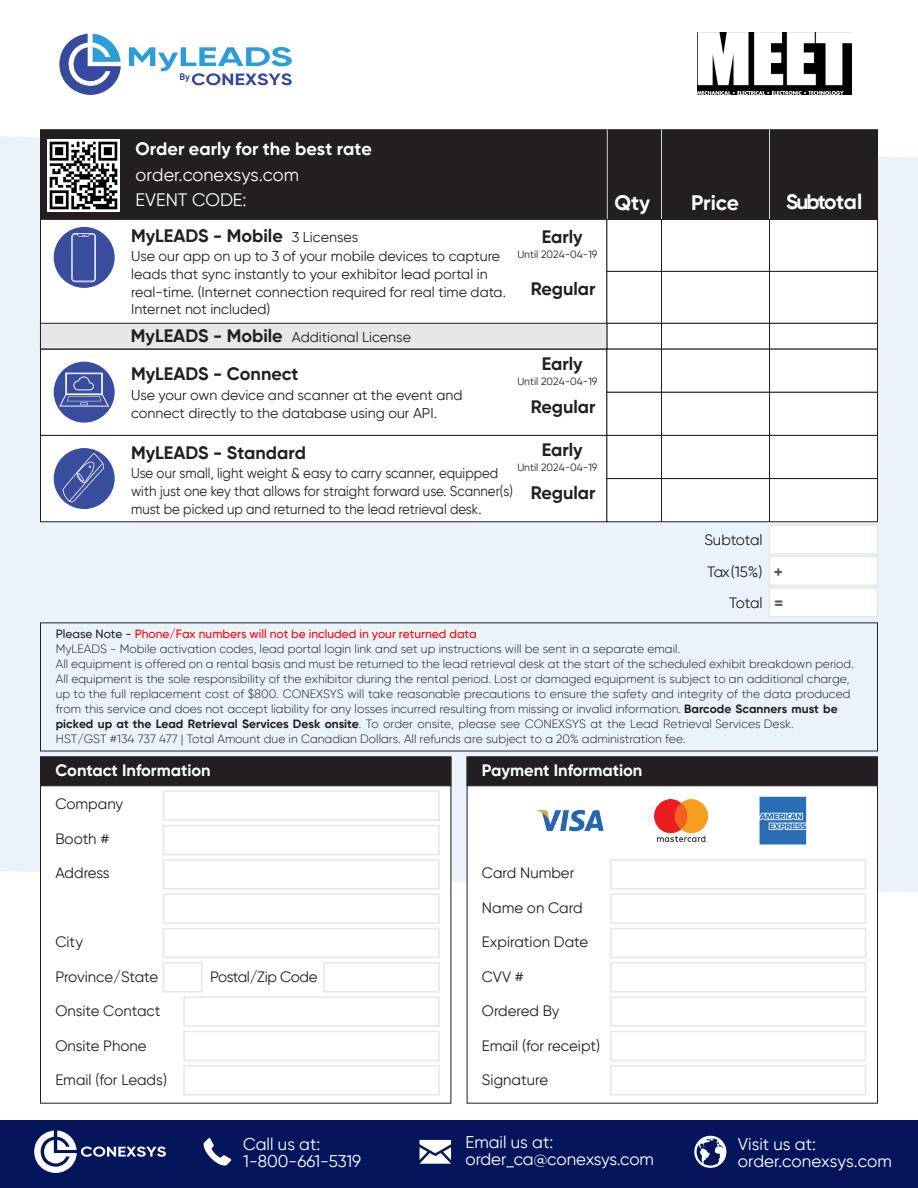
<style>
.page{position:relative;width:918px;height:1188px;background:#fff}
.page>*{position:absolute;margin:0;border:0;box-sizing:border-box;transform-origin:0 0}
.t1{font:700 21px "Gilroy";letter-spacing:-.01em;color:#fff}
.t2{font:700 21px "Gilroy";letter-spacing:-.09em;color:#fff}
.t3{font:700 18px "Gilroy";color:#231f20}
.t4{font:18px/25.5px "Gilroy";color:#fff}
.t5{font:700 18px "Gilroy";color:#fff}
.t6{font:16.95px/17px "Gilroy";color:#fff}
.t7{font:700 16.5px "Gilroy";color:#fff}
.t8{font:700 16.5px/31.5px "Gilroy";color:#57585a}
.t9{font:15px/31.5px "Gilroy";color:#231f20;text-align:right}
.t10{font:15px "Gilroy";letter-spacing:-.025em;color:#231f20}
.t11{font:14.25px/17.5px "Gilroy";color:#231f20}
.t12{font:14.25px/18px "Gilroy";color:#231f20;scale:.93 1}
.t13{font:300 12px/15px "Gilroy";color:#231f20}
.t14{font:10.5px "Gilroy";color:#231f20}
.s1{font-weight:400;font-size:14.25px}
.s2{font-weight:700;font-size:18px}
.s3{font-weight:500}
.s4{font-weight:500;color:#f00}
.s5{font-weight:700}
</style>
<div class="page">
<div style="left:0;top:136px;width:918px;height:757px;background:#eaf3fa"></div>
<div style="left:40px;top:757px;width:411px;height:347px;background:#fff;border:1px solid #231f20"></div>
<svg style="left:59px;top:34px;width:62px;height:61px"></svg>
<svg style="left:129px;top:47px;width:163px;height:39px"></svg>
<div style="left:0;top:1120px;width:918px;height:68px;background:#05155c"></div>
<svg style="left:420px;top:1140px;width:31px;height:24px"></svg>
<svg style="left:694px;top:1136px;width:32px;height:32px"></svg>
<svg style="left:204px;top:1138px;width:27px;height:28px"></svg>
<svg style="left:34px;top:1130px;width:132px;height:43px"></svg>
<div style="left:40px;top:129px;width:838px;height:91px;background:#231f20;border:1px solid #231f20"></div>
<div style="left:40px;top:435px;width:567px;height:87px;background:#fff;border:1px solid #231f20"></div>
<div style="left:40px;top:349px;width:567px;height:87px;background:#fff;border:1px solid #231f20"></div>
<div style="left:40px;top:219px;width:567px;height:130px;background:#fff;border:1px solid #231f20"></div>
<div style="left:607px;top:478px;width:271px;height:44px;background:#fff;border:1px solid #231f20"></div>
<div style="left:607px;top:435px;width:271px;height:44px;background:#fff;border:1px solid #231f20"></div>
<div style="left:607px;top:392px;width:271px;height:44px;background:#fff;border:1px solid #231f20"></div>
<div style="left:607px;top:349px;width:271px;height:44px;background:#fff;border:1px solid #231f20"></div>
<div style="left:607px;top:323px;width:271px;height:26px;background:#fff"></div>
<div style="left:40px;top:323px;width:567px;height:26px;background:#e6e7e9;border:1px solid #231f20"></div>
<div style="left:607px;top:271px;width:271px;height:53px;background:#fff;border:1px solid #231f20"></div>
<div style="left:607px;top:219px;width:271px;height:53px;background:#fff;border:1px solid #231f20"></div>
<div style="left:40px;top:757px;width:411px;height:29px;background:#231f20;border:1px solid #231f20"></div>
<div style="left:163px;top:790px;width:277px;height:31px;background:#fff;border:2px solid #e6e7e9"></div>
<div style="left:163px;top:825px;width:277px;height:30px;background:#fff;border:2px solid #e6e7e9"></div>
<div style="left:163px;top:859px;width:277px;height:31px;background:#fff;border:2px solid #e6e7e9"></div>
<div style="left:163px;top:893px;width:277px;height:31px;background:#fff;border:2px solid #e6e7e9"></div>
<div style="left:163px;top:928px;width:277px;height:30px;background:#fff;border:2px solid #e6e7e9"></div>
<div style="left:163px;top:962px;width:40px;height:31px;background:#fff;border:2px solid #e6e7e9"></div>
<div style="left:183px;top:996px;width:257px;height:31px;background:#fff;border:2px solid #e6e7e9"></div>
<div style="left:183px;top:1031px;width:257px;height:30px;background:#fff;border:2px solid #e6e7e9"></div>
<div style="left:183px;top:1065px;width:257px;height:31px;background:#fff;border:2px solid #e6e7e9"></div>
<div style="left:467px;top:757px;width:411px;height:347px;background:#fff;border:1px solid #231f20"></div>
<div style="left:467px;top:757px;width:411px;height:29px;background:#231f20;border:1px solid #231f20"></div>
<div style="left:610px;top:859px;width:256px;height:31px;background:#fff;border:2px solid #e6e7e9"></div>
<div style="left:610px;top:893px;width:256px;height:31px;background:#fff;border:2px solid #e6e7e9"></div>
<div style="left:610px;top:928px;width:256px;height:30px;background:#fff;border:2px solid #e6e7e9"></div>
<div style="left:610px;top:962px;width:256px;height:31px;background:#fff;border:2px solid #e6e7e9"></div>
<div style="left:610px;top:996px;width:256px;height:31px;background:#fff;border:2px solid #e6e7e9"></div>
<div style="left:610px;top:1031px;width:256px;height:30px;background:#fff;border:2px solid #e6e7e9"></div>
<div style="left:610px;top:1065px;width:256px;height:31px;background:#fff;border:2px solid #e6e7e9"></div>
<img style="left:759px;top:797px;width:48px;height:47px">
<img style="left:654px;top:800px;width:54px;height:41px">
<img style="left:531px;top:784px;width:78px;height:48px">
<hr style="left:769px;top:129px;width:1px;height:90px;background:#d1d2d4">
<hr style="left:661px;top:129px;width:1px;height:90px;background:#d1d2d4">
<hr style="left:607px;top:129px;width:1px;height:90px;background:#d1d2d4">
<hr style="left:769px;top:219px;width:1px;height:303px;background:#231f20">
<hr style="left:661px;top:219px;width:1px;height:303px;background:#231f20">
<div style="left:54px;top:448px;width:61px;height:61px;background:#394c9e;border-radius:50%"></div>
<svg style="left:63px;top:453px;width:41px;height:49px"></svg>
<div style="left:54px;top:227px;width:61px;height:61px;background:#394c9e;border-radius:50%"></div>
<svg style="left:71px;top:233px;width:25px;height:49px"></svg>
<div style="left:54px;top:362px;width:61px;height:61px;background:#394c9e;border-radius:50%"></div>
<svg style="left:59px;top:373px;width:50px;height:34px"></svg>
<div style="left:323px;top:962px;width:117px;height:31px;background:#fff;border:2px solid #e6e7e9"></div>
<div style="left:769px;top:524px;width:109px;height:31px;background:#fff;border:2px solid #e6e7e9"></div>
<div style="left:769px;top:556px;width:109px;height:30px;background:#fff;border:2px solid #e6e7e9"></div>
<div style="left:769px;top:587px;width:109px;height:30px;background:#fff;border:2px solid #e6e7e9"></div>
<img style="left:47px;top:139px;width:73px;height:73px">
<img style="left:698px;top:33px;width:154px;height:62px">
<h2 class="t5" style="left:136px;top:138px;width:238px">Order early for the best rate</h2>
<h2 class="t4" style="left:136px;top:162px;width:165px">order.conexsys.com<br>EVENT CODE:</h2>
<h2 class="t3" style="left:131px;top:225px;width:229px">MyLEADS - Mobile <span class="s1">3 Licenses</span></h2>
<p class="t11" style="left:131px;top:247px;width:376px">Use our app on up to 3 of your mobile devices to capture leads that sync instantly to your exhibitor lead portal in real-time. (Internet connection required for real time data.<br>Internet not included)</p>
<p class="t11" style="left:131px;top:329px;width:282px"><span class="s2">MyLEADS - Mobile</span> Additional License</p>
<h2 class="t3" style="left:131px;top:362px;width:169px">MyLEADS - Connect</h2>
<p class="t11" style="left:131px;top:386px;width:333px;line-height:18px">Use your own device and scanner at the event and connect directly to the database using our API.</p>
<h2 class="t3" style="left:542px;top:226px;width:42px">Early</h2>
<p class="t14" style="left:517px;top:248px;width:82px">Until 2024-04-19</p>
<h2 class="t3" style="left:531px;top:278px;width:66px">Regular</h2>
<h2 class="t3" style="left:542px;top:352px;width:42px">Early</h2>
<p class="t14" style="left:517px;top:375px;width:82px">Until 2024-04-19</p>
<h2 class="t3" style="left:531px;top:395px;width:66px">Regular</h2>
<h2 class="t3" style="left:542px;top:439px;width:42px">Early</h2>
<p class="t14" style="left:517px;top:461px;width:82px">Until 2024-04-19</p>
<h2 class="t3" style="left:131px;top:441px;width:177px">MyLEADS - Standard</h2>
<p class="t12" style="left:131px;top:464px;width:412px">Use our small, light weight &amp; easy to carry scanner, equipped with just one key that allows for straight forward use. Scanner(s) must be picked up and returned to the lead retrieval desk.</p>
<h2 class="t3" style="left:531px;top:482px;width:66px">Regular</h2>
<h1 class="t1" style="left:614px;top:189px;width:37px">Qty</h1>
<h1 class="t1" style="left:691px;top:189px;width:50px">Price</h1>
<h1 class="t2" style="left:786px;top:189px;width:78px">Subtotal</h1>
<p class="t9" style="left:704px;top:524px;width:60px">Subtotal<br>Tax (15%)<br>Total</p>
<h3 class="t8" style="left:774px;top:556px;width:11px">+ =</h3>
<p class="t13" style="left:56px;top:626px;width:800px"><span class="s3">Please Note -</span> <span class="s4">Phone/Fax numbers will not be included in your returned data<br></span>MyLEADS - Mobile activation codes, lead portal login link and set up instructions will be sent in a separate email.<br>All equipment is offered on a rental basis and must be returned to the lead retrieval desk at the start of the scheduled exhibit breakdown period.<br>All equipment is the sole responsibility of the exhibitor during the rental period. Lost or damaged equipment is subject to an additional charge, up to the full replacement cost of $800. CONEXSYS will take reasonable precautions to ensure the safety and integrity of the data produced from this service and does not accept liability for any losses incurred resulting from missing or invalid information. <span class="s5">Barcode Scanners must be picked up at the Lead Retrieval Services Desk onsite</span>. To order onsite, please see CONEXSYS at the Lead Retrieval Services Desk.<br>HST/GST #134 737 477 | Total Amount due in Canadian Dollars. All refunds are subject to a 20% administration fee.</p>
<h3 class="t7" style="left:55px;top:760px;width:157px">Contact Information</h3>
<p class="t9" style="left:55px;top:788px;width:69px">Company</p>
<p class="t9" style="left:55px;top:823px;width:56px">Booth #</p>
<p class="t9" style="left:55px;top:857px;width:56px">Address</p>
<p class="t9" style="left:55px;top:926px;width:29px">City</p>
<p class="t9" style="left:55px;top:961px;width:104px">Province/State</p>
<p class="t9" style="left:55px;top:995px;width:107px">Onsite Contact</p>
<p class="t9" style="left:55px;top:1030px;width:93px">Onsite Phone</p>
<p class="t9" style="left:55px;top:1064px;width:113px">Email (for Leads)</p>
<p class="t10" style="left:210px;top:968px;width:109px">Postal/Zip Code</p>
<h3 class="t6" style="left:243px;top:1135px;width:119px">Call us at:<br>1-800-661-5319</h3>
<h3 class="t7" style="left:482px;top:760px;width:162px">Payment Information</h3>
<p class="t9" style="left:482px;top:857px;width:94px">Card Number</p>
<p class="t9" style="left:482px;top:892px;width:102px">Name on Card</p>
<p class="t9" style="left:482px;top:926px;width:108px">Expiration Date</p>
<p class="t9" style="left:482px;top:961px;width:44px">CVV #</p>
<p class="t9" style="left:482px;top:995px;width:79px">Ordered By</p>
<p class="t9" style="left:482px;top:1030px;width:120px">Email (for receipt)</p>
<p class="t9" style="left:482px;top:1064px;width:68px">Signature</p>
<h3 class="t6" style="left:465px;top:1134px;width:190px">Email us at: order_ca@conexsys.com</h3>
<h3 class="t6" style="left:738px;top:1135px;width:155px">Visit us at: order.conexsys.com</h3>
</div>
